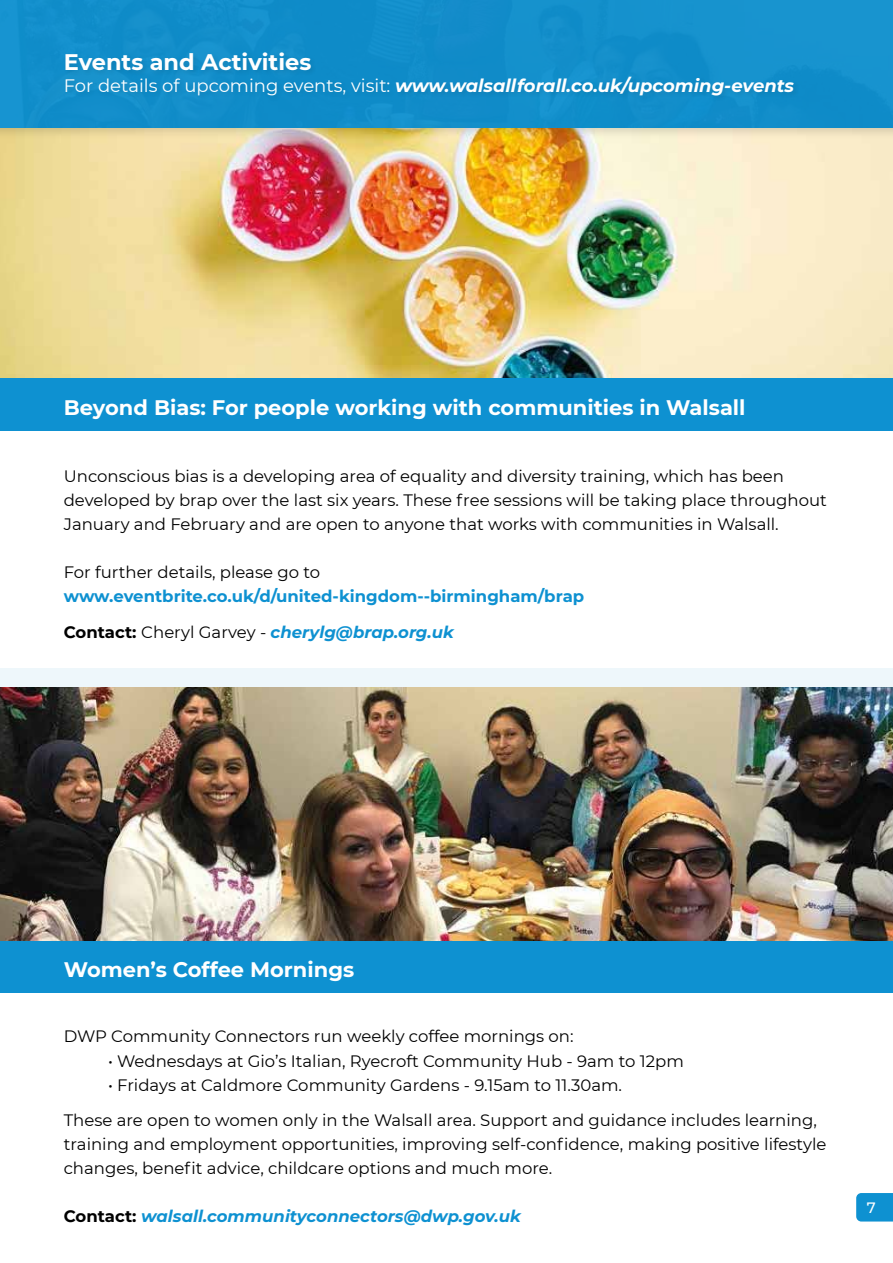
<style>
.page{position:relative;width:893px;height:1263px;background:#fff}
.page>*{position:absolute;margin:0;border:0;box-sizing:border-box;transform-origin:0 0}
.t1{font:700 22.5px "Montserrat";color:#fff}
.t2{font:700 21px "Montserrat";color:#fff}
.t3{font:italic 700 18px "Montserrat";color:#fff}
.t4{font:16.5px/24px "Montserrat";color:#000}
.t5{font:700 16.5px/36px "Montserrat";color:#0e91d1}
.t6{font:italic 700 16.5px "Montserrat";color:#0e91d1}
.t7{font:500 15px "Montserrat";color:#fff}
.s1{font-weight:400;font-style:normal}
.s2{color:#000}
.s3{font-weight:400;color:#000}
.s4{font-style:italic}
.s5{font-style:normal;color:#000}
</style>
<div class="page">
<div style="left:0;top:668px;width:893px;height:20px;background:#eef7fb"></div>
<svg style="left:856px;top:1193px;width:37px;height:28px"></svg>
<img style="left:0;top:139px;width:893px;height:239px">
<div style="left:0;top:940px;width:893px;height:53px;background:#0e91d1"></div>
<div style="left:0;top:378px;width:893px;height:53px;background:#0e91d1"></div>
<div style="left:0;top:0;width:893px;height:139px;background:#000;opacity:.15"></div>
<div style="left:0;top:0;width:893px;height:128px;background:#128dc9"></div>
<img style="left:0;top:688px;width:893px;height:252px">
<h1 class="t1" style="left:64px;top:46px;width:249px">Events and Activities</h1>
<p class="t3" style="left:64px;top:72px;width:732px"><span class="s1">For details of upcoming events, visit:</span> www.walsallforall.co.uk/upcoming-events</p>
<p class="t2" style="left:64px;top:392px;width:683px">Beyond Bias: For people working with communities in Walsall</p>
<p class="t4" style="left:64px;top:464px;width:765px">Unconscious bias is a developing area of equality and diversity training, which has been developed by brap over the last six years. These free sessions will be taking place throughout<br>January and February and are open to anyone that works with communities in Walsall.</p>
<p class="t4" style="left:64px;top:560px;width:258px">For further details, please go to</p>
<p class="t5" style="left:64px;top:578px;width:522px">www.eventbrite.co.uk/d/united-kingdom--birmingham/brap<br><span class="s2">Contact:</span> <span class="s3">Cheryl Garvey -</span> <span class="s4">cherylg@brap.org.uk</span></p>
<p class="t2" style="left:64px;top:954px;width:292px">Women’s Coffee Mornings</p>
<p class="t4" style="left:64px;top:1023px;width:511px">DWP Community Connectors run weekly coffee mornings on:</p>
<p class="t4" style="left:108px;top:1048px;width:577px">• Wednesdays at Gio’s Italian, Ryecroft Community Hub - 9am to 12pm</p>
<p class="t4" style="left:64px;top:1067px;width:755px;line-height:34.7px;text-indent:44px">• Fridays at Caldmore Community Gardens - 9.15am to 11.30am.<br>These are open to women only in the Walsall area. Support and guidance includes learning,</p>
<p class="t4" style="left:64px;top:1131px;width:764px">training and employment opportunities, improving self-confidence, making positive lifestyle changes, benefit advice, childcare options and much more.</p>
<p class="t6" style="left:64px;top:1204px;width:458px"><span class="s5">Contact:</span> walsall.communityconnectors@dwp.gov.uk</p>
<p class="t7" style="left:867px;top:1198px;width:10px">7</p>
</div>
